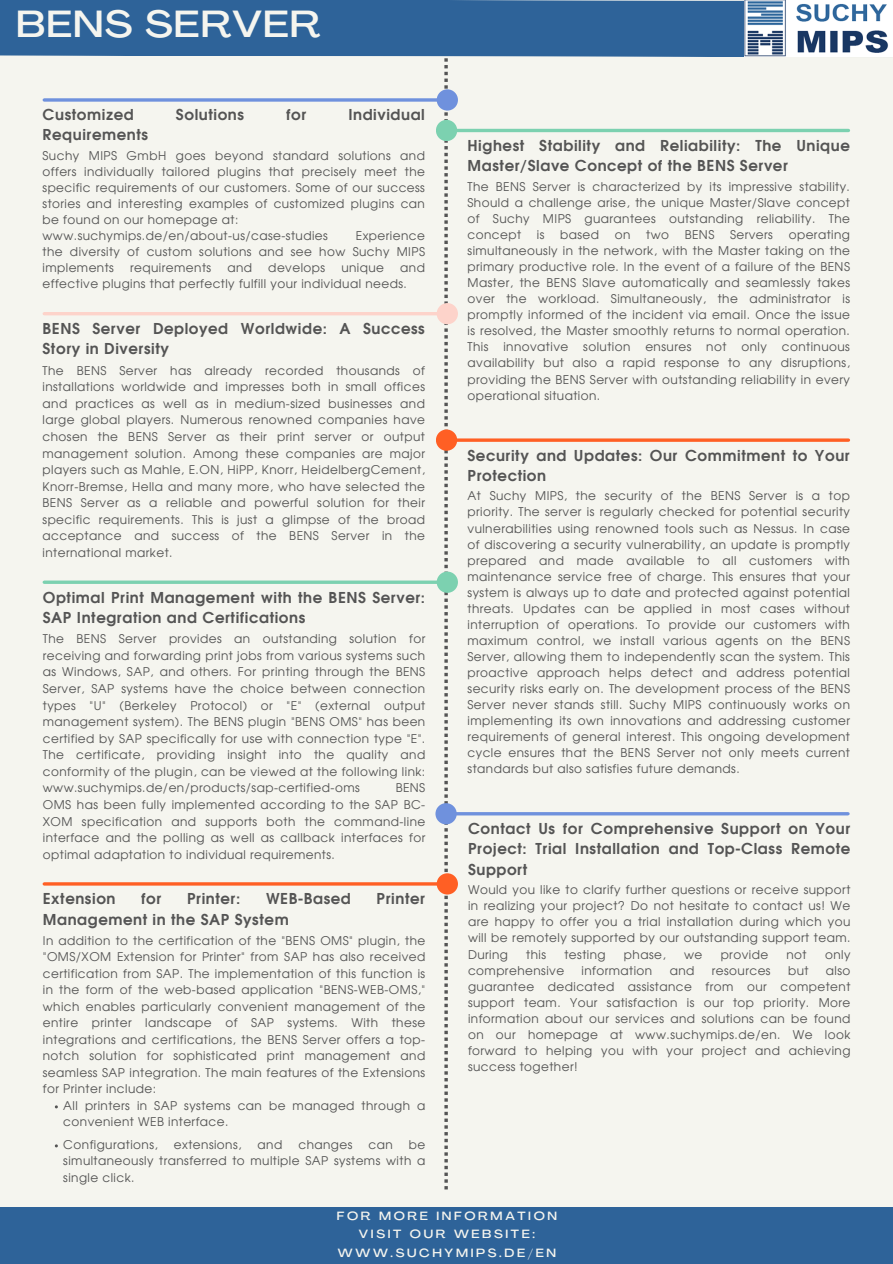
<style>
.page{position:relative;width:893px;height:1264px;background:#fff}
.page>*{position:absolute;margin:0;border:0;box-sizing:border-box;transform-origin:0 0}
.t1{font:500 expanded 37.2px "Agrandir";letter-spacing:.035em;color:#f5f5ef}
.t2{font:700 15px/20.2px "Evolventa";letter-spacing:.04em;color:#545454}
.t3{font:12px/16px "Evolventa";letter-spacing:.04em;color:#545454;text-align:justify}
.t4{font:500 expanded 11.7px/18.6px "Agrandir";letter-spacing:.225em;color:#f5f5ef;text-align:center}
</style>
<div class="page">
<div style="left:0;top:0;width:892px;height:1263px;background:#f5f5ef"></div>
<svg style="left:444px;top:58px;width:4px;height:1131px"></svg>
<div style="left:0;top:1206px;width:892px;height:57px;background:#2e6399"></div>
<hr style="left:44px;top:312px;width:401px;height:3px;background:#fdd3ca">
<div style="left:436px;top:303px;width:22px;height:21px;background:#fdd3ca;border-radius:50%"></div>
<svg style="left:44px;top:580px;width:392px;height:4px;background:#8ed6b9"></svg>
<div style="left:436px;top:571px;width:22px;height:22px;background:#7cd1b0;border-radius:50%"></div>
<svg style="left:44px;top:98px;width:392px;height:4px;background:#83a0df"></svg>
<div style="left:436px;top:89px;width:22px;height:22px;background:#6f91dd;border-radius:50%"></div>
<div style="left:0;top:0;width:892px;height:57px;background:#2e6399"></div>
<img style="left:744px;top:0;width:148px;height:56px">
<hr style="left:44px;top:882px;width:401px;height:3px;background:#ff5f24">
<div style="left:436px;top:873px;width:22px;height:21px;background:#ff5f24;border-radius:50%"></div>
<hr style="left:446px;top:129px;width:402px;height:3px;background:#7cd1b0">
<div style="left:436px;top:120px;width:21px;height:21px;background:#7cd1b0;border-radius:50%"></div>
<svg style="left:457px;top:438px;width:391px;height:4px;background:#fd7543"></svg>
<div style="left:436px;top:429px;width:21px;height:22px;background:#ff5f24;border-radius:50%"></div>
<hr style="left:446px;top:812px;width:401px;height:3px;background:#6f91dd">
<div style="left:435px;top:803px;width:21px;height:21px;background:#6f91dd;border-radius:50%"></div>
<p class="t1" style="left:16px;top:9px;width:306px">BENS SERVER</p>
<p class="t2" style="left:43px;top:106px;width:93px">Customized</p>
<p class="t2" style="left:176px;top:106px;width:70px">Solutions</p>
<p class="t2" style="left:286px;top:106px;width:22px">for</p>
<p class="t2" style="left:348px;top:106px;width:78px">Individual</p>
<p class="t2" style="left:43px;top:126px;width:107px">Requirements</p>
<p class="t3" style="left:43px;top:148px;width:384px">Suchy MIPS GmbH goes beyond standard solutions and offers individually tailored plugins that precisely meet the specific requirements of our customers. Some of our success stories and interesting examples of customized plugins can be found on our homepage at:</p>
<h2 class="t3" style="left:43px;top:229px;width:287px">www.suchymips.de/en/about-us/case-studies</h2>
<h2 class="t3" style="left:43px;top:229px;width:384px;text-indent:313px">Experience the diversity of custom solutions and see how Suchy MIPS implements</h2>
<h2 class="t3" style="left:43px;top:261px;width:384px;text-indent:358px">and effective plugins that perfectly fulfill your individual needs.</h2>
<h2 class="t3" style="left:130px;top:261px;width:82px">requirements</h2>
<h2 class="t3" style="left:227px;top:261px;width:26px">and</h2>
<h2 class="t3" style="left:268px;top:261px;width:58px">develops</h2>
<h2 class="t3" style="left:341px;top:261px;width:44px">unique</h2>
<p class="t2" style="left:43px;top:319px;width:384px">BENS Server Deployed Worldwide: A Success<br>Story in Diversity</p>
<h1 class="t3" style="left:43px;top:363px;width:384px;line-height:16.5px">The BENS Server has already recorded thousands of installations worldwide and impresses both in small offices and practices as well as in medium-sized businesses and large global players. Numerous renowned companies have chosen the BENS Server as their print server or output management solution. Among these companies are major players such as Mahle, E.ON, HiPP, Knorr, HeidelbergCement, Knorr-Bremse, Hella and many more, who have selected the BENS Server as a reliable and powerful solution for their specific requirements. This is just a glimpse of the broad acceptance and success of the BENS Server in the international market.</h1>
<p class="t2" style="left:43px;top:588px;width:384px">Optimal Print Management with the BENS Server:<br>SAP Integration and Certifications</p>
<h2 class="t3" style="left:43px;top:631px;width:384px;line-height:16.5px">The BENS Server provides an outstanding solution for receiving and forwarding print jobs from various systems such as Windows, SAP, and others. For printing through the BENS Server, SAP systems have the choice between connection types "U" (Berkeley Protocol) or "E" (external output management system). The BENS plugin "BENS OMS" has been certified by SAP specifically for use with connection type "E".<br>The certificate, providing insight into the quality and conformity of the plugin, can be viewed at the following link: www.suchymips.de/en/products/sap-certified-oms</h2>
<h2 class="t3" style="left:43px;top:780px;width:384px;line-height:16.5px;text-indent:353px">BENS OMS has been fully implemented according to the SAP BC-XOM specification and supports both the command-line interface and the polling as well as callback interfaces for optimal adaptation to individual requirements.</h2>
<h2 class="t2" style="left:43px;top:889px;width:74px">Extension</h2>
<h2 class="t2" style="left:141px;top:889px;width:22px">for</h2>
<h2 class="t2" style="left:187px;top:889px;width:55px">Printer:</h2>
<h2 class="t2" style="left:266px;top:889px;width:86px">WEB-Based</h2>
<h2 class="t2" style="left:376px;top:889px;width:50px">Printer</h2>
<h2 class="t2" style="left:43px;top:910px;width:247px">Management in the SAP System</h2>
<p class="t3" style="left:43px;top:933px;width:384px;line-height:16.5px">In addition to the certification of the "BENS OMS" plugin, the "OMS/XOM Extension for Printer" from SAP has also received certification from SAP. The implementation of this function is in the form of the web-based application "BENS-WEB-OMS," which enables particularly convenient management of the entire printer landscape of SAP systems. With these integrations and certifications, the BENS Server offers a top&shy;notch solution for sophisticated print management and seamless SAP integration. The main features of the Extensions for Printer include:</p>
<h2 class="t3" style="left:63px;top:1098px;width:363px;line-height:16.5px">All printers in SAP systems can be managed through a convenient WEB interface.</h2>
<p class="t3" style="left:63px;top:1137px;width:96px">Configurations,</p>
<p class="t3" style="left:174px;top:1137px;width:69px">extensions,</p>
<p class="t3" style="left:257px;top:1137px;width:26px">and</p>
<p class="t3" style="left:298px;top:1137px;width:55px">changes</p>
<p class="t3" style="left:368px;top:1137px;width:26px">can</p>
<p class="t3" style="left:63px;top:1137px;width:363px;line-height:16.5px;text-indent:345px">be simultaneously transferred to multiple SAP systems with a single click.</p>
<p class="t2" style="left:467px;top:136px;width:384px">Highest Stability and Reliability: The Unique<br>Master/Slave Concept of the BENS Server</p>
<h2 class="t3" style="left:467px;top:179px;width:384px">The BENS Server is characterized by its impressive stability.<br>Should a challenge arise, the unique Master/Slave concept of Suchy MIPS guarantees outstanding reliability. The concept</h2>
<h2 class="t3" style="left:537px;top:227px;width:9px">is</h2>
<h2 class="t3" style="left:560px;top:227px;width:40px">based</h2>
<h2 class="t3" style="left:614px;top:227px;width:17px">on</h2>
<h2 class="t3" style="left:646px;top:227px;width:24px">two</h2>
<h2 class="t3" style="left:684px;top:227px;width:31px">BENS</h2>
<h2 class="t3" style="left:730px;top:227px;width:44px">Servers</h2>
<h2 class="t3" style="left:467px;top:227px;width:384px;text-indent:321px">operating simultaneously in the network, with the Master taking on the primary productive role. In the event of a failure of the BENS Master, the BENS Slave automatically and seamlessly takes over the workload. Simultaneously, the administrator is promptly informed of the incident via email. Once the issue is resolved, the Master smoothly returns to normal operation.<br>This innovative solution ensures not only continuous availability but also a rapid response to any disruptions, providing the BENS Server with outstanding reliability in every operational situation.</h2>
<p class="t2" style="left:467px;top:446px;width:384px">Security and Updates: Our Commitment to Your<br>Protection</p>
<p class="t3" style="left:467px;top:489px;width:384px">At Suchy MIPS, the security of the BENS Server is a top priority. The server is regularly checked for potential security vulnerabilities using renowned tools such as Nessus. In case of discovering a security vulnerability, an update is promptly prepared and made available to all customers with maintenance service free of charge. This ensures that your system is always up to date and protected against potential threats. Updates can be applied in most cases without interruption of operations. To provide our customers with maximum control, we install various agents on the BENS Server, allowing them to independently scan the system. This proactive approach helps detect and address potential security risks early on. The development process of the BENS Server never stands still. Suchy MIPS continuously works on implementing its own innovations and addressing customer requirements of general interest. This ongoing development cycle ensures that the BENS Server not only meets current standards but also satisfies future demands.</p>
<h3 class="t2" style="left:468px;top:819px;width:384px;text-align:justify">Contact Us for Comprehensive Support on Your Project: Trial Installation and Top-Class Remote Support</h3>
<p class="t3" style="left:468px;top:882px;width:384px">Would you like to clarify further questions or receive support in realizing your project? Do not hesitate to contact us! We are happy to offer you a trial installation during which you will be remotely supported by our outstanding support team.<br>During</p>
<p class="t3" style="left:526px;top:946px;width:21px">this</p>
<p class="t3" style="left:564px;top:946px;width:43px">testing</p>
<p class="t3" style="left:624px;top:946px;width:43px">phase,</p>
<p class="t3" style="left:684px;top:946px;width:20px">we</p>
<p class="t3" style="left:720px;top:946px;width:49px">provide</p>
<p class="t3" style="left:786px;top:946px;width:22px">not</p>
<p class="t3" style="left:825px;top:946px;width:27px">only</p>
<p class="t3" style="left:468px;top:962px;width:98px">comprehensive</p>
<p class="t3" style="left:581px;top:962px;width:72px">information</p>
<p class="t3" style="left:669px;top:962px;width:26px">and</p>
<p class="t3" style="left:711px;top:962px;width:60px">resources</p>
<p class="t3" style="left:788px;top:962px;width:22px">but</p>
<p class="t3" style="left:468px;top:962px;width:384px;text-indent:358px">also guarantee dedicated assistance from our competent support team. Your satisfaction is our top priority. More information about our services and solutions can be found on our homepage at www.suchymips.de/en. We look forward to helping you with your project and achieving success together!</p>
<h2 class="t4" style="left:337px;top:1207px;width:222px">FOR MORE INFORMATION<br>VISIT OUR WEBSITE:<br>WWW.SUCHYMIPS.DE/EN</h2>
</div>
